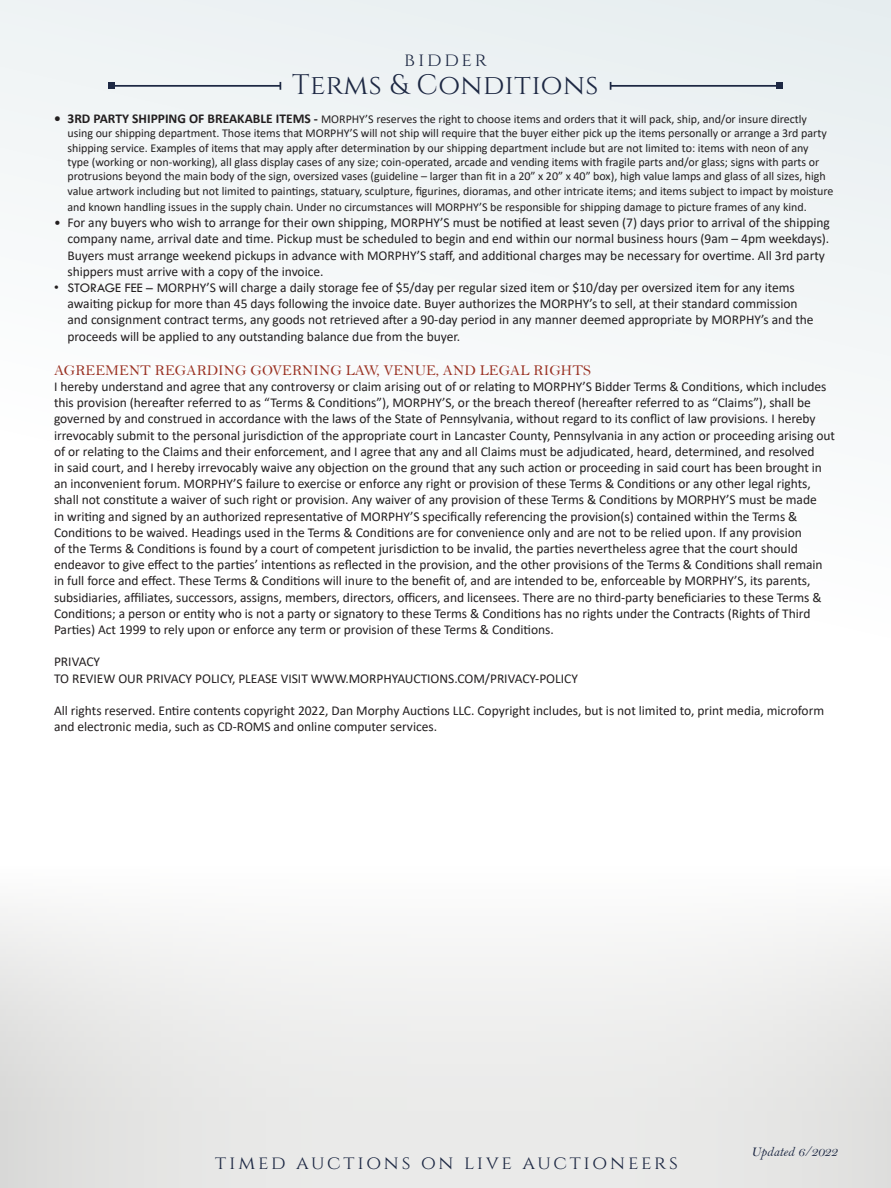
<style>
.page{position:relative;width:891px;height:1188px;background:#fff}
.page>*{position:absolute;margin:0;border:0;box-sizing:border-box;transform-origin:0 0}
.t1{font:28.2px "Cinzel";letter-spacing:.02em;color:#1d2843}
.t2{font:19.2px "Cinzel";letter-spacing:.145em;color:#1d2843}
.Lot{font:15px "Bell";color:#9a3223}
.Lot-2{font:13.5px/16.2px "Calibri";letter-spacing:-.005em;color:#231f20}
.Lot-3{font:13.5px "Bell MT Italic";color:#1d2843}
.t3{font:12px/14.4px "Calibri";letter-spacing:-.005em;color:#231f20}
.s1{font-weight:700;font-size:13.5px}
.s2{font-family:"Tw Cen"}
</style>
<div class="page">
<div style="left:0;top:0;width:891px;height:888px;background:linear-gradient(to right,#fbfcfc,#f5f8f9)"></div>
<div style="left:1px;top:846px;width:472px;height:342px;background:linear-gradient(to bottom,#fdfdfc,#e0e0df)"></div>
<div style="left:473px;top:846px;width:418px;height:342px;background:linear-gradient(to bottom,#fdfdfd,#e2e2e0)"></div>
<hr style="left:112px;top:85px;width:168px;height:2px;background:#1d2843">
<div style="left:108px;top:82px;width:7px;height:7px;background:#1d2843"></div>
<hr style="left:611px;top:85px;width:168px;height:2px;background:#1d2843">
<div style="left:776px;top:82px;width:7px;height:7px;background:#1d2843"></div>
<h2 class="t2" style="left:404px;top:49px;width:84px">bidder</h2>
<h1 class="t1" style="left:292px;top:69px;width:308px">Terms &amp; Conditions</h1>
<p class="t3" style="left:68px;top:111px;width:767px;text-indent:-14px"><span class="s1">• 3RD PARTY SHIPPING OF BREAKABLE ITEMS -</span> MORPHY’S reserves the right to choose items and orders that it will pack, ship, and/or insure directly using our shipping department. Those items that MORPHY’S will not ship will require that the buyer either pick up the items personally or arrange a 3rd party shipping service. Examples of items that may apply after determination by our shipping department include but are not limited to: items with neon of any<br>type (working or non-working), all glass display cases of any size; coin-operated, arcade and vending items with fragile parts and/or glass; signs with parts or protrusions beyond the main body of the sign, oversized vases (guideline – larger than fit in a 20” x 20” x 40” box), high value lamps and glass of all sizes, high value artwork including but not limited to paintings, statuary, sculpture, figurines, dioramas, and other intricate items; and items subject to impact by moisture</p>
<p class="t3" style="left:68px;top:200px;width:741px">and known handling issues in the supply chain. Under no circumstances will MORPHY’S be responsible for shipping damage to picture frames of any kind.</p>
<p class="Lot-2" style="left:68px;top:214px;width:764px;text-indent:-14px">• For any buyers who wish to arrange for their own shipping, MORPHY’S must be notified at least seven (7) days prior to arrival of the shipping company name, arrival date and time. Pickup must be scheduled to begin and end within our normal business hours (9am – 4pm weekdays).<br>Buyers must arrange weekend pickups in advance with MORPHY’S staff, and additional charges may be necessary for overtime. All 3rd party shippers must arrive with a copy of the invoice.</p>
<p class="Lot-2" style="left:68px;top:279px;width:748px;text-indent:-14px"><span class="s2">• STORAGE FEE –</span> MORPHY’S will charge a daily storage fee of $5/day per regular sized item or $10/day per oversized item for any items awaiting pickup for more than 45 days following the invoice date. Buyer authorizes the MORPHY’s to sell, at their standard commission and consignment contract terms, any goods not retrieved after a 90-day period in any manner deemed appropriate by MORPHY’s and the proceeds will be applied to any outstanding balance due from the buyer.</p>
<p class="Lot" style="left:54px;top:361px;width:538px">AGREEMENT REGARDING GOVERNING LAW, VENUE, AND LEGAL RIGHTS</p>
<p class="Lot-2" style="left:54px;top:378px;width:783px">I hereby understand and agree that any controversy or claim arising out of or relating to MORPHY’S Bidder Terms &amp; Conditions, which includes this provision (hereafter referred to as “Terms &amp; Conditions”), MORPHY’S, or the breach thereof (hereafter referred to as “Claims”), shall be governed by and construed in accordance with the laws of the State of Pennsylvania, without regard to its conflict of law provisions. I hereby irrevocably submit to the personal jurisdiction of the appropriate court in Lancaster County, Pennsylvania in any action or proceeding arising out of or relating to the Claims and their enforcement, and I agree that any and all Claims must be adjudicated, heard, determined, and resolved<br>in said court, and I hereby irrevocably waive any objection on the ground that any such action or proceeding in said court has been brought in an inconvenient forum. MORPHY’S failure to exercise or enforce any right or provision of these Terms &amp; Conditions or any other legal rights, shall not constitute a waiver of such right or provision. Any waiver of any provision of these Terms &amp; Conditions by MORPHY’S must be made<br>in writing and signed by an authorized representative of MORPHY’S specifically referencing the provision(s) contained within the Terms &amp; Conditions to be waived. Headings used in the Terms &amp; Conditions are for convenience only and are not to be relied upon. If any provision<br>of the Terms &amp; Conditions is found by a court of competent jurisdiction to be invalid, the parties nevertheless agree that the court should endeavor to give effect to the parties’ intentions as reflected in the provision, and the other provisions of the Terms &amp; Conditions shall remain in full force and effect. These Terms &amp; Conditions will inure to the benefit of, and are intended to be, enforceable by MORPHY’S, its parents, subsidiaries, affiliates, successors, assigns, members, directors, officers, and licensees. There are no third-party beneficiaries to these Terms &amp; Conditions; a person or entity who is not a party or signatory to these Terms &amp; Conditions has no rights under the Contracts (Rights of Third Parties) Act 1999 to rely upon or enforce any term or provision of these Terms &amp; Conditions.</p>
<p class="Lot-2" style="left:54px;top:653px;width:48px">PRIVACY</p>
<p class="Lot-2" style="left:54px;top:670px;width:525px">TO REVIEW OUR PRIVACY POLICY, PLEASE VISIT WWW.MORPHYAUCTIONS.COM/PRIVACY-POLICY</p>
<p class="Lot-2" style="left:54px;top:702px;width:772px">All rights reserved. Entire contents copyright 2022, Dan Morphy Auctions LLC. Copyright includes, but is not limited to, print media, microform and electronic media, such as CD-ROMS and online computer services.</p>
<h2 class="t2" style="left:215px;top:1151px;width:464px">timed auctions on live auctioneers</h2>
<p class="Lot-3" style="left:751px;top:1144px;width:88px">Updated 6/2022</p>
</div>
